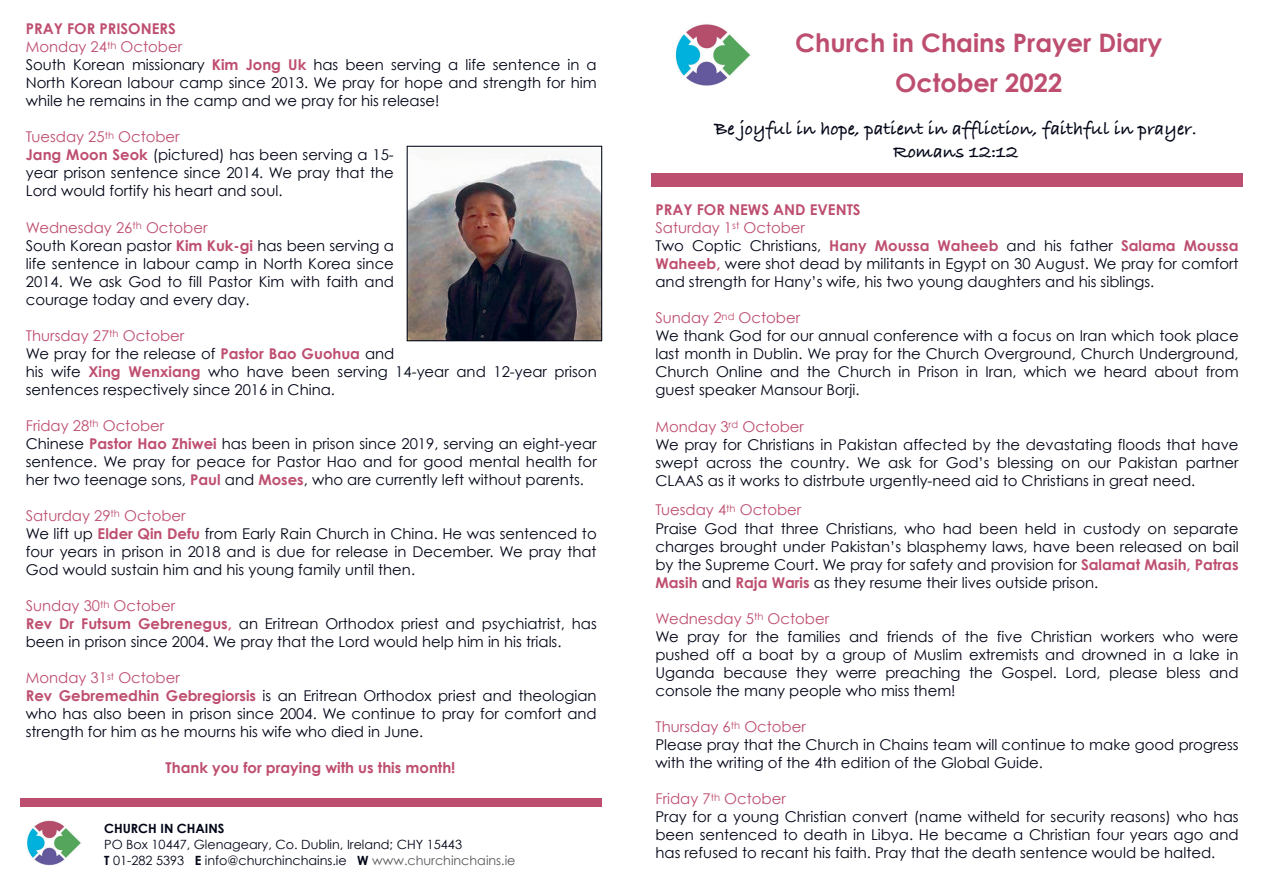
<style>
.page{position:relative;width:1263px;height:893px;background:#fff}
.page>*{position:absolute;margin:0;border:0;box-sizing:border-box;transform-origin:0 0}
.t1{font:700 25.5px/40px "Century Gothic";color:#be4e6f;text-align:center}
.t2{font:700 19.05px/23.4px "Bradley Hand ITCTT";color:#000516;text-align:center}
.t3{font:14.85px/18px "Century Gothic";color:#000516}
.t4{font:700 14.85px "Century Gothic";color:#be4e6f}
.t5{font:12.75px/15.9px "Century Gothic";color:#000516}
.t6{font:700 12.75px "Century Gothic";color:#000516}
.s1{font-weight:700;color:#be4e6f}
.s2{color:#be4e6f}
.s3{font-weight:700}
.s4{color:#57585c}
</style>
<div class="page">
<img style="left:27px;top:820px;width:54px;height:46px">
<div style="left:20px;top:798px;width:582px;height:8px;background:#be4e6f"></div>
<img style="left:409px;top:155px;width:191px;height:184px">
<div style="left:407px;top:146px;width:195px;height:195px;border:1px solid #000516"></div>
<div style="left:651px;top:174px;width:592px;height:13px;background:#be4e6f"></div>
<img style="left:675px;top:24px;width:76px;height:62px">
<p class="t3" style="left:26px;top:20px;width:572px"><span class="s1">PRAY FOR PRISONERS<br></span><span class="s2">Monday 24</span><sup>th</sup> <span class="s2">October<br></span>South Korean missionary <span class="s1">Kim Jong Uk</span> has been serving a life sentence in a North Korean labour camp since 2013. We pray for hope and strength for him while he remains in the camp and we pray for his release!</p>
<p class="t3" style="left:26px;top:128px;width:370px"><span class="s2">Tuesday 25</span><sup>th</sup> <span class="s2">October<br></span><span class="s1">Jang Moon Seok</span> (pictured) has been serving a 15- year prison sentence since 2014. We pray that the Lord would fortify his heart and soul.</p>
<p class="t3" style="left:26px;top:218px;width:370px"><span class="s2">Wednesday 26</span><sup>th</sup> <span class="s2">October<br></span>South Korean pastor <span class="s1">Kim Kuk-gi</span> has been serving a life sentence in labour camp in North Korea since 2014. We ask God to fill Pastor Kim with faith and courage today and every day.</p>
<p class="t3" style="left:26px;top:326px;width:572px"><span class="s2">Thursday 27</span><sup>th</sup> <span class="s2">October<br></span>We pray for the release of <span class="s1">Pastor Bao Guohua</span> and<br>his wife <span class="s1">Xing Wenxiang</span> who have been serving 14-year and 12-year prison sentences respectively since 2016 in China.</p>
<p class="t3" style="left:26px;top:416px;width:572px"><span class="s2">Friday 28</span><sup>th</sup> <span class="s2">October<br></span>Chinese <span class="s1">Pastor Hao Zhiwei</span> has been in prison since 2019, serving an eight-year sentence. We pray for peace for Pastor Hao and for good mental health for her two teenage sons, <span class="s1">Paul</span> and <span class="s1">Moses</span>, who are currently left without parents.</p>
<p class="t3" style="left:26px;top:506px;width:572px"><span class="s2">Saturday 29</span><sup>th</sup> <span class="s2">October<br></span>We lift up <span class="s1">Elder Qin Defu</span> from Early Rain Church in China. He was sentenced to four years in prison in 2018 and is due for release in December. We pray that God would sustain him and his young family until then.</p>
<p class="t3" style="left:26px;top:597px;width:572px"><span class="s2">Sunday 30</span><sup>th</sup> <span class="s2">October<br></span><span class="s1">Rev Dr Futsum Gebrenegus,</span> an Eritrean Orthodox priest and psychiatrist, has been in prison since 2004. We pray that the Lord would help him in his trials.</p>
<p class="t3" style="left:26px;top:669px;width:572px"><span class="s2">Monday 31</span><sup>st</sup> <span class="s2">October<br></span><span class="s1">Rev Gebremedhin Gebregiorsis</span> is an Eritrean Orthodox priest and theologian who has also been in prison since 2004. We continue to pray for comfort and strength for him as he mourns his wife who died in June.</p>
<p class="t4" style="left:166px;top:757px;width:291px">Thank you for praying with us this month!</p>
<p class="t6" style="left:104px;top:819px;width:122px">CHURCH IN CHAINS</p>
<p class="t5" style="left:104px;top:836px;width:413px">PO Box 10447, Glenageary, Co. Dublin, Ireland; CHY 15443<br><span class="s3">T</span> 01-282 5393 <span class="s3">E</span> info@churchinchains.ie <span class="s3">W</span> <span class="s4">www.churchinchains.ie</span></p>
<h1 class="t1" style="left:795px;top:21px;width:368px">Church in Chains Prayer Diary<br>October 2022</h1>
<p class="t2" style="left:714px;top:116px;width:484px">Be joyful in hope, patient in affliction, faithful in prayer.<br>Romans 12:12</p>
<p class="t3" style="left:655px;top:200px;width:585px"><span class="s1">PRAY FOR NEWS AND EVENTS<br></span><span class="s2">Saturday 1</span><sup>st</sup> <span class="s2">October<br></span>Two Coptic Christians, <span class="s1">Hany Moussa Waheeb</span> and his father <span class="s1">Salama Moussa Waheeb,</span> were shot dead by militants in Egypt on 30 August. We pray for comfort and strength for Hany’s wife, his two young daughters and his siblings.</p>
<p class="t3" style="left:655px;top:309px;width:585px"><span class="s2">Sunday 2</span><sup>nd</sup> <span class="s2">October<br></span>We thank God for our annual conference with a focus on Iran which took place last month in Dublin. We pray for the Church Overground, Church Underground, Church Online and the Church in Prison in Iran, which we heard about from guest speaker Mansour Borji.</p>
<p class="t3" style="left:655px;top:417px;width:585px"><span class="s2">Monday 3</span><sup>rd</sup> <span class="s2">October<br></span>We pray for Christians in Pakistan affected by the devastating floods that have swept across the country. We ask for God’s blessing on our Pakistan partner CLAAS as it works to distrbute urgently-need aid to Christians in great need.</p>
<p class="t3" style="left:655px;top:501px;width:585px"><span class="s2">Tuesday 4</span><sup>th</sup> <span class="s2">October<br></span>Praise God that three Christians, who had been held in custody on separate charges brought under Pakistan’s blasphemy laws, have been released on bail by the Supreme Court. We pray for safety and provision for <span class="s1">Salamat Masih, Patras Masih</span> and <span class="s1">Raja Waris</span> as they resume their lives outside prison.</p>
<p class="t3" style="left:655px;top:609px;width:585px"><span class="s2">Wednesday 5</span><sup>th</sup> <span class="s2">October<br></span>We pray for the families and friends of the five Christian workers who were pushed off a boat by a group of Muslim extremists and drowned in a lake in Uganda because they werre preaching the Gospel. Lord, please bless and console the many people who miss them!</p>
<p class="t3" style="left:655px;top:717px;width:585px"><span class="s2">Thursday 6</span><sup>th</sup> <span class="s2">October<br></span>Please pray that the Church in Chains team will continue to make good progress with the writing of the 4th edition of the Global Guide.</p>
<p class="t3" style="left:655px;top:790px;width:585px"><span class="s2">Friday 7</span><sup>th</sup> <span class="s2">October<br></span>Pray for a young Christian convert (name witheld for security reasons) who has been sentenced to death in Libya. He became a Christian four years ago and has refused to recant his faith. Pray that the death sentence would be halted.</p>
</div>
